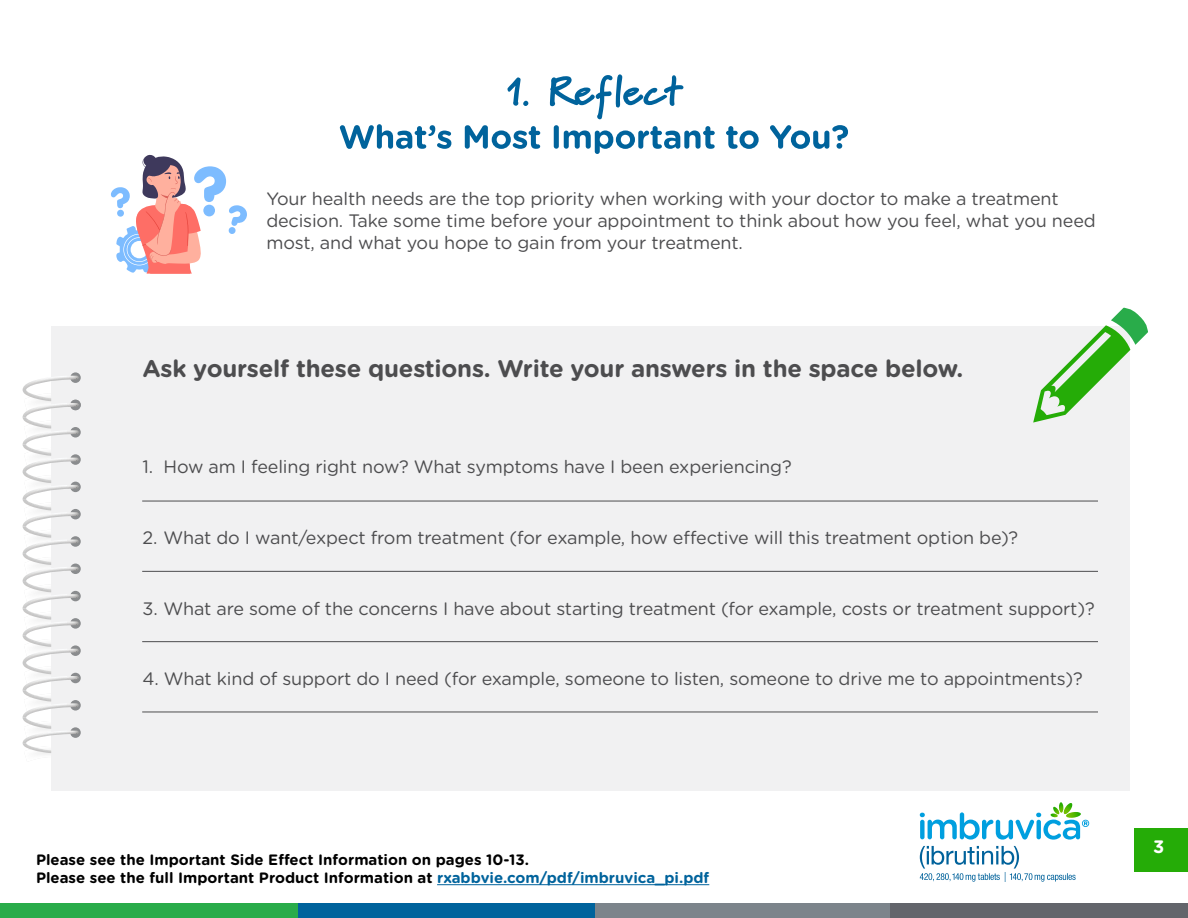
<style>
.page{position:relative;width:1188px;height:918px;background:#fff}
.page>*{position:absolute;margin:0;border:0;box-sizing:border-box;transform-origin:0 0}
.t1{font:700 24px "Gotham Rounded";letter-spacing:-.01em;color:#4d4d4f}
.t2{font:18px/21.6px "Gotham Rounded";letter-spacing:-.01em;color:#4d4d4f}
.t3{font:700 18px "Gotham Rounded";color:#fff}
.t4{font:700 15px/18px "Gotham Rounded";color:#000}
.s1{color:#00639c}
</style>
<div class="page">
<svg style="left:920px;top:846px;width:156px;height:36px"></svg>
<svg style="left:920px;top:802px;width:169px;height:38px"></svg>
<hr style="left:437px;top:884px;width:272px;height:1px;background:#00639c">
<div style="left:298px;top:904px;width:297px;height:14px;background:#00639c"></div>
<div style="left:595px;top:904px;width:298px;height:14px;background:#7c848b"></div>
<div style="left:890px;top:904px;width:298px;height:14px;background:#63656b"></div>
<div style="left:0;top:904px;width:298px;height:14px;background:#29ac4a"></div>
<div style="left:1134px;top:828px;width:54px;height:43px;background:#25ac07"></div>
<div style="left:52px;top:326px;width:1078px;height:464px;background:#f1f1f2"></div>
<svg style="left:70px;top:372px;width:11px;height:11px"></svg>
<div style="left:70px;top:400px;width:11px;height:10px;background:#8a8c8e;border-radius:50%"></div>
<div style="left:70px;top:427px;width:11px;height:11px;background:#8a8c8e;border-radius:50%"></div>
<svg style="left:70px;top:454px;width:11px;height:11px"></svg>
<div style="left:70px;top:482px;width:11px;height:10px;background:#8a8c8e;border-radius:50%"></div>
<div style="left:70px;top:509px;width:11px;height:10px;background:#8a8c8e;border-radius:50%"></div>
<svg style="left:70px;top:536px;width:11px;height:11px"></svg>
<div style="left:70px;top:564px;width:11px;height:10px;background:#8a8c8e;border-radius:50%"></div>
<div style="left:70px;top:591px;width:11px;height:10px;background:#8a8c8e;border-radius:50%"></div>
<svg style="left:70px;top:618px;width:11px;height:11px"></svg>
<div style="left:70px;top:645px;width:11px;height:11px;background:#8a8c8e;border-radius:50%"></div>
<div style="left:70px;top:673px;width:11px;height:10px;background:#8a8c8e;border-radius:50%"></div>
<div style="left:70px;top:700px;width:11px;height:11px;background:#8a8c8e;border-radius:50%"></div>
<svg style="left:70px;top:727px;width:11px;height:11px"></svg>
<svg style="left:23px;top:376px;width:56px;height:386px"></svg>
<svg style="left:340px;top:74px;width:508px;height:80px"></svg>
<hr style="left:142px;top:501px;width:956px;height:1px;background:#4d4d4f">
<hr style="left:142px;top:641px;width:956px;height:1px;background:#4d4d4f">
<hr style="left:142px;top:571px;width:956px;height:1px;background:#4d4d4f">
<hr style="left:142px;top:712px;width:956px;height:1px;background:#4d4d4f">
<svg style="left:1033px;top:307px;width:115px;height:116px"></svg>
<svg style="left:111px;top:155px;width:136px;height:119px"></svg>
<p class="t2" style="left:266px;top:188px;width:831px">Your health needs are the top priority when working with your doctor to make a treatment decision. Take some time before your appointment to think about how you feel, what you need most, and what you hope to gain from your treatment.</p>
<h1 class="t1" style="left:142px;top:351px;width:822px">Ask yourself these questions. Write your answers in the space below.</h1>
<p class="t2" style="left:142px;top:455px;width:651px">1. How am I feeling right now? What symptoms have I been experiencing?</p>
<p class="t2" style="left:142px;top:526px;width:877px">2. What do I want/expect from treatment (for example, how effective will this treatment option be)?</p>
<p class="t2" style="left:142px;top:597px;width:954px">3. What are some of the concerns I have about starting treatment (for example, costs or treatment support)?</p>
<p class="t2" style="left:142px;top:667px;width:942px">4. What kind of support do I need (for example, someone to listen, someone to drive me to appointments)?</p>
<p class="t4" style="left:36px;top:850px;width:675px">Please see the Important Side Effect Information on pages 10-13.<br>Please see the full Important Product Information at <span class="s1">rxabbvie.com/pdf/imbruvica_pi.pdf</span></p>
<p class="t3" style="left:1153px;top:834px;width:13px">3</p>
</div>
